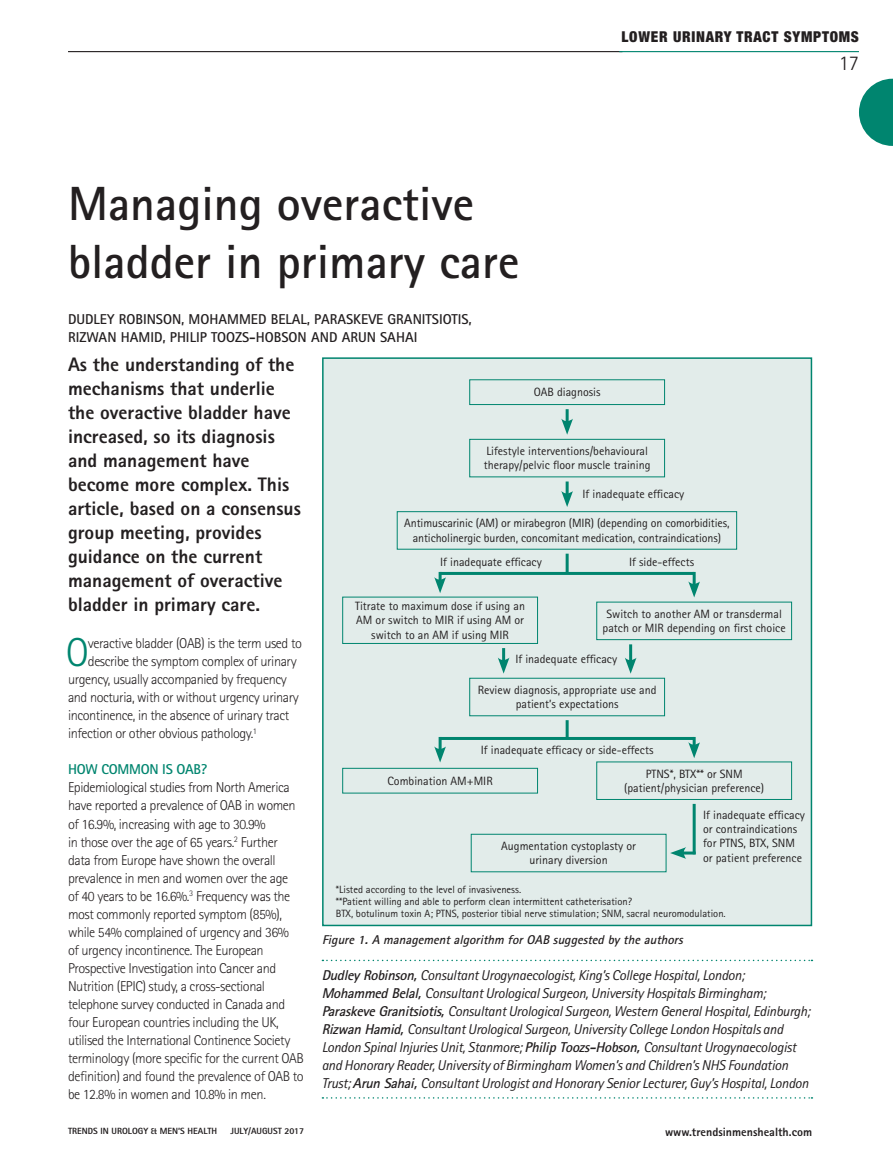
<style>
.page{position:relative;width:893px;height:1170px;background:#fff}
.page>*{position:absolute;margin:0;border:0;box-sizing:border-box;transform-origin:0 0}
.t1{font:700 48px/57.6px "Rotis Sans Serif Std";color:#231f20}
.Body_copy{font:300 40.35px "Rotis Sans Serif Std";color:#00856f}
.t2{font:300 21px "Rotis Sans Serif Std";color:#231f20}
.Stand_first_Quote{font:800 19.5px/24px "Rotis Sans Serif Std";color:#231f20}
.t3{font:900 condensed 15px "Helvetica Neue LT Std";letter-spacing:.05em;color:#231f20}
.Body_copy-2{font:300 14.25px/18px "Rotis Sans Serif Std";letter-spacing:-.03em;color:#231f20}
.Author_box{font:italic 14.25px/18px "Rotis Sans Serif Std";letter-spacing:-.02em;color:#231f20}
.Author{font:700 14.25px/18px "Rotis Sans Serif Std";color:#231f20}
.Heads_in_Text_1{font:700 14.25px "Rotis Sans Serif Std";letter-spacing:-.02em;color:#00856f}
.picture_caption{font:italic 700 12.75px "Rotis Sans Serif Std";color:#231f20}
.figure_text{font:12px/14.4px "Rotis Sans Serif Std";color:#231f20;text-align:center}
.t4{font:800 12px "Rotis Sans Serif Std";color:#231f20}
.figure_text-2{font:10.5px "Rotis Sans Serif Std";color:#231f20}
.t5{font:800 9px "Rotis Sans Serif Std";color:#231f20}
.s1{font-weight:700}
</style>
<div class="page">
<hr style="left:68px;top:51px;width:554px;height:1px;background:#231f20">
<hr style="left:619px;top:51px;width:240px;height:1px;background:#00856f">
<svg style="left:859px;top:79px;width:34px;height:67px"></svg>
<div style="left:322px;top:357px;width:490px;height:569px;background:#e2ecea;border:2px solid #00856f"></div>
<div style="left:469px;top:379px;width:196px;height:26px;border:1px solid #00856f"></div>
<div style="left:469px;top:439px;width:196px;height:38px;border:1px solid #00856f"></div>
<div style="left:397px;top:511px;width:340px;height:38px;border:1px solid #00856f"></div>
<div style="left:596px;top:601px;width:196px;height:39px;border:1px solid #00856f"></div>
<div style="left:469px;top:677px;width:196px;height:39px;border:1px solid #00856f"></div>
<div style="left:342px;top:767px;width:196px;height:26px;border:1px solid #00856f"></div>
<div style="left:471px;top:833px;width:195px;height:39px;border:1px solid #00856f"></div>
<hr style="left:566px;top:409px;width:3px;height:15px;background:#00856f">
<svg style="left:561px;top:418px;width:12px;height:16px"></svg>
<hr style="left:566px;top:481px;width:3px;height:15px;background:#00856f">
<svg style="left:561px;top:491px;width:12px;height:16px"></svg>
<hr style="left:566px;top:553px;width:3px;height:20px;background:#00856f">
<hr style="left:502px;top:648px;width:3px;height:15px;background:#00856f">
<svg style="left:498px;top:657px;width:11px;height:16px"></svg>
<hr style="left:566px;top:720px;width:3px;height:18px;background:#00856f">
<hr style="left:693px;top:803px;width:3px;height:51px;background:#00856f">
<hr style="left:440px;top:572px;width:254px;height:3px;background:#00856f">
<hr style="left:440px;top:737px;width:254px;height:3px;background:#00856f">
<hr style="left:629px;top:644px;width:3px;height:19px;background:#00856f">
<svg style="left:625px;top:657px;width:11px;height:16px"></svg>
<hr style="left:693px;top:572px;width:3px;height:15px;background:#00856f">
<svg style="left:688px;top:581px;width:12px;height:16px"></svg>
<svg style="left:434px;top:572px;width:12px;height:21px"></svg>
<hr style="left:439px;top:737px;width:3px;height:15px;background:#00856f">
<svg style="left:434px;top:746px;width:12px;height:16px"></svg>
<svg style="left:688px;top:737px;width:12px;height:21px"></svg>
<hr style="left:680px;top:851px;width:16px;height:3px;background:#00856f">
<svg style="left:670px;top:847px;width:16px;height:11px"></svg>
<svg style="left:322px;top:959px;width:490px;height:2px"></svg>
<svg style="left:322px;top:1097px;width:490px;height:1px"></svg>
<p class="t3" style="left:621px;top:28px;width:239px">LOWER URINARY TRACT SYMPTOMS</p>
<p class="t2" style="left:839px;top:51px;width:22px">17</p>
<p class="t1" style="left:68px;top:174px;width:453px">Managing overactive bladder in primary care</p>
<p class="Author" style="left:68px;top:310px;width:405px">DUDLEY ROBINSON, MOHAMMED BELAL, PARASKEVE GRANITSIOTIS,<br>RIZWAN HAMID, PHILIP TOOZS-HOBSON AND ARUN SAHAI</p>
<p class="Stand_first_Quote" style="left:68px;top:352px;width:234px">As the understanding of the mechanisms that underlie the overactive bladder have increased, so its diagnosis and management have become more complex. This article, based on a consensus group meeting, provides guidance on the current management of overactive bladder in primary care.</p>
<p class="figure_text" style="left:534px;top:385px;width:68px">OAB diagnosis</p>
<p class="figure_text" style="left:484px;top:443px;width:168px;text-align:left">Lifestyle interventions/behavioural therapy/pelvic floor muscle training</p>
<p class="figure_text" style="left:582px;top:487px;width:103px">If inadequate efficacy</p>
<p class="figure_text" style="left:404px;top:516px;width:327px">Antimuscarinic (AM) or mirabegron (MIR) (depending on comorbidities, anticholinergic burden, concomitant medication, contraindications)</p>
<p class="figure_text" style="left:440px;top:554px;width:103px">If inadequate efficacy</p>
<p class="figure_text" style="left:629px;top:554px;width:67px">If side-effects</p>
<p class="figure_text" style="left:355px;top:598px;width:171px">Titrate to maximum dose if using an<br>AM or switch to MIR if using AM or switch to an AM if using MIR</p>
<p class="figure_text" style="left:603px;top:606px;width:185px">Switch to another AM or transdermal patch or MIR depending on first choice</p>
<p class="Body_copy" style="left:66px;top:629px;width:25px">O</p>
<p class="Body_copy-2" style="left:88px;top:634px;width:215px">veractive bladder (OAB) is the term used to</p>
<p class="figure_text" style="left:515px;top:651px;width:103px">If inadequate efficacy</p>
<p class="Body_copy-2" style="left:88px;top:652px;width:210px">describe the symptom complex of urinary</p>
<p class="Body_copy-2" style="left:68px;top:670px;width:220px">urgency, usually accompanied by frequency</p>
<p class="Body_copy-2" style="left:68px;top:688px;width:232px">and nocturia, with or without urgency urinary</p>
<p class="Body_copy-2" style="left:68px;top:706px;width:223px">incontinence, in the absence of urinary tract</p>
<p class="Body_copy-2" style="left:68px;top:724px;width:191px">infection or other obvious pathology.<sup>1</sup></p>
<p class="Heads_in_Text_1" style="left:68px;top:760px;width:141px">HOW COMMON IS OAB?</p>
<p class="Body_copy-2" style="left:68px;top:778px;width:237px">Epidemiological studies from North America have reported a prevalence of OAB in women of 16.9%, increasing with age to 30.9%<br>in those over the age of 65 years.<sup>2</sup> Further data from Europe have shown the overall prevalence in men and women over the age<br>of 40 years to be 16.6%.<sup>3</sup> Frequency was the most commonly reported symptom (85%), while 54% complained of urgency and 36%<br>of urgency incontinence. The European Prospective Investigation into Cancer and Nutrition (EPIC) study, a cross-sectional telephone survey conducted in Canada and four European countries including the UK, utilised the International Continence Society terminology (more specific for the current OAB definition) and found the prevalence of OAB to be 12.8% in women and 10.8% in men.</p>
<p class="figure_text" style="left:478px;top:682px;width:180px">Review diagnosis, appropriate use and patient’s expectations</p>
<p class="figure_text" style="left:481px;top:742px;width:174px">If inadequate efficacy or side-effects</p>
<p class="figure_text" style="left:387px;top:773px;width:107px">Combination AM+MIR</p>
<p class="figure_text" style="left:624px;top:766px;width:142px">PTNS*, BTX** or SNM (patient/physician preference)</p>
<p class="figure_text" style="left:703px;top:807px;width:103px;text-align:left">If inadequate efficacy or contraindications for PTNS, BTX, SNM or patient preference</p>
<p class="figure_text" style="left:501px;top:838px;width:136px">Augmentation cystoplasty or urinary diversion</p>
<p class="figure_text-2" style="left:336px;top:883px;width:187px">*Listed according to the level of invasiveness.</p>
<p class="figure_text-2" style="left:336px;top:895px;width:298px">**Patient willing and able to perform clean intermittent catheterisation?</p>
<p class="figure_text-2" style="left:336px;top:907px;width:391px">BTX, botulinum toxin A; PTNS, posterior tibial nerve stimulation; SNM, sacral neuromodulation.</p>
<p class="picture_caption" style="left:322px;top:931px;width:366px">Figure1.A managementalgorithm forOAB suggested bytheauthors</p>
<p class="Author_box" style="left:322px;top:966px;width:490px"><span class="s1">DudleyRobinson,</span>Consultant Urogynaecologist, King’s College Hospital, London; <span class="s1">MohammedBelal,</span>Consultant Urological Surgeon, University Hospitals Birmingham; <span class="s1">ParaskeveGranitsiotis,</span>Consultant Urological Surgeon, Western General Hospital, Edinburgh; <span class="s1">RizwanHamid,</span>Consultant Urological Surgeon, University College London Hospitals and London Spinal Injuries Unit, Stanmore; <span class="s1">PhilipToozs-Hobson,</span>Consultant Urogynaecologist and Honorary Reader, University of Birmingham Women’s and Children’s NHS Foundation Trust; <span class="s1">ArunSahai,</span>Consultant Urologist and Honorary Senior Lecturer, Guy’s Hospital, London</p>
<p class="t5" style="left:68px;top:1124px;width:151px">TRENDS IN UROLOGY &amp; MEN’S HEALTH</p>
<p class="t5" style="left:231px;top:1124px;width:75px">JULY/AUGUST 2017</p>
<p class="t4" style="left:665px;top:1123px;width:149px">www.trendsinmenshealth.com</p>
</div>
